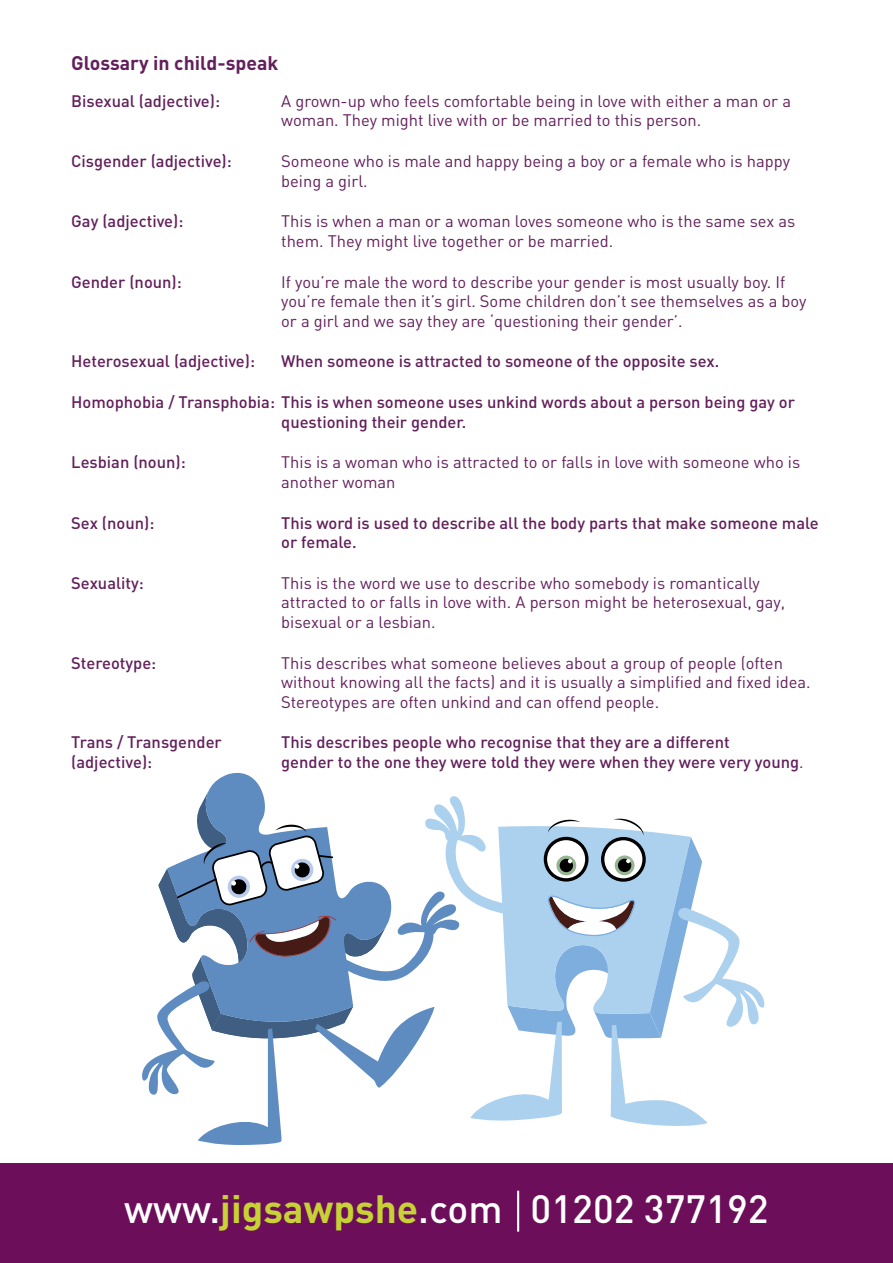
<style>
.page{position:relative;width:893px;height:1263px;background:#fff}
.page>*{position:absolute;margin:0;border:0;box-sizing:border-box;transform-origin:0 0}
.t1{font:500 39px "DIN";color:#fff}
.t2{font:700 19.5px "DIN";color:#631f5b}
.t3{font:16.5px/19.5px "DIN";color:#631f5b}
.t4{font:500 16.5px/19.5px "DIN";color:#631f5b}
.s1{font-weight:400}
.s2{font-weight:700;color:#c7d234}
</style>
<div class="page">
<div style="left:0;top:1163px;width:893px;height:100px;background:#6c0e5a"></div>
<hr style="left:517px;top:1191px;width:2px;height:40px;background:#fff">
<svg style="left:209px;top:773px;width:52px;height:16px"></svg>
<svg style="left:142px;top:789px;width:623px;height:356px"></svg>
<p class="t2" style="left:71px;top:50px;width:209px">Glossary in child-speak</p>
<p class="t4" style="left:71px;top:90px;width:150px">Bisexual (adjective):</p>
<p class="t3" style="left:281px;top:91px;width:511px">A grown-up who feels comfortable being in love with either a man or a woman. They might live with or be married to this person.</p>
<p class="t4" style="left:71px;top:151px;width:162px">Cisgender (adjective):</p>
<p class="t3" style="left:281px;top:151px;width:510px">Someone who is male and happy being a boy or a female who is happy being a girl.</p>
<p class="t4" style="left:71px;top:211px;width:114px">Gay (adjective):</p>
<p class="t3" style="left:281px;top:211px;width:516px">This is when a man or a woman loves someone who is the same sex as them. They might live together or be married.</p>
<p class="t4" style="left:71px;top:271px;width:112px">Gender (noun):</p>
<p class="t3" style="left:281px;top:271px;width:527px">If you’re male the word to describe your gender is most usually boy. If you’re female then it’s girl. Some children don’t see themselves as a boy or a girl and we say they are ‘questioning their gender’.</p>
<p class="t4" style="left:71px;top:351px;width:185px">Heterosexual (adjective):</p>
<p class="t4" style="left:281px;top:351px;width:440px">When someone is attracted to someone of the opposite sex.</p>
<p class="t4" style="left:281px;top:392px;width:515px;text-indent:-210px">Homophobia / Transphobia: This is when someone uses unkind words about a person being gay or questioning their gender.</p>
<p class="t4" style="left:71px;top:452px;width:116px">Lesbian (noun):</p>
<p class="t3" style="left:281px;top:452px;width:520px">This is a woman who is attracted to or falls in love with someone who is another woman</p>
<p class="t4" style="left:71px;top:512px;width:85px">Sex (noun):</p>
<p class="t4" style="left:281px;top:512px;width:539px">This word is used to describe all the body parts that make someone male or female.</p>
<p class="t4" style="left:71px;top:573px;width:74px">Sexuality:</p>
<p class="t3" style="left:281px;top:573px;width:506px">This is the word we use to describe who somebody is romantically attracted to or falls in love with. A person might be heterosexual, gay, bisexual or a lesbian.</p>
<p class="t4" style="left:71px;top:652px;width:87px">Stereotype:</p>
<p class="t3" style="left:281px;top:653px;width:531px">This describes what someone believes about a group of people (often without knowing all the facts) and it is usually a simplified and fixed idea.<br>Stereotypes are often unkind and can offend people.</p>
<p class="t4" style="left:71px;top:732px;width:152px">Trans / Transgender</p>
<p class="t4" style="left:281px;top:732px;width:450px">This describes people who recognise that they are a different</p>
<p class="t4" style="left:71px;top:752px;width:83px">(adjective):</p>
<p class="t4" style="left:281px;top:752px;width:524px">gender to the one they were told they were when they were very young<span class="s1">.</span></p>
<h1 class="t1" style="left:124px;top:1184px;width:646px">www.<span class="s2">jigsawpshe</span>.com 01202 377192</h1>
</div>
